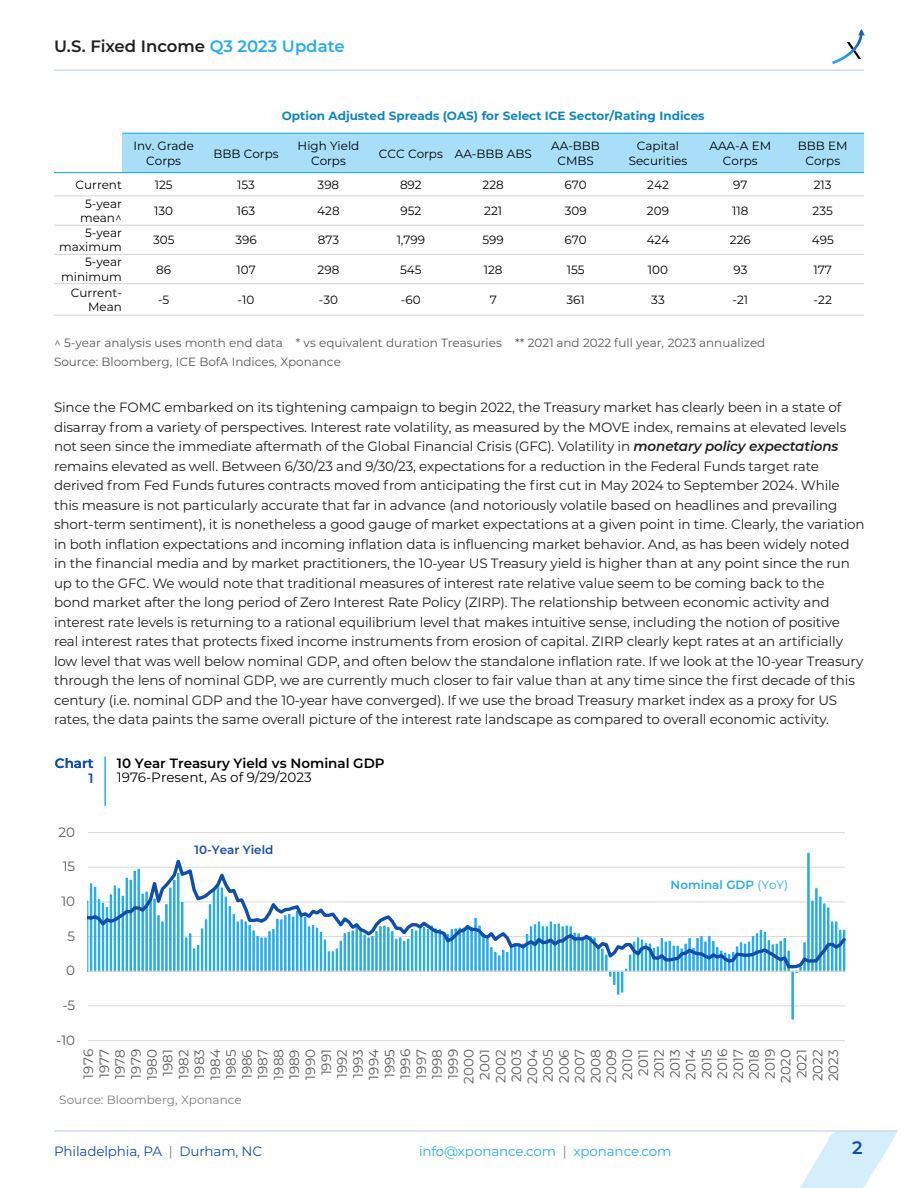
<style>
.page{position:relative;width:918px;height:1188px;background:#fff}
.page>*{position:absolute;margin:0;border:0;box-sizing:border-box;transform-origin:0 0}
.t1{font:600 18px "Montserrat";color:#114dac}
.t2{font:600 16.5px "Montserrat";color:#231f20}
.t3{font:13.5px/19.5px "Montserrat";letter-spacing:-.01em;color:#231f20}
.t4{font:13.5px/15.9px "Montserrat";color:#595959;text-align:right}
.t5{font:600 13.5px "Montserrat";color:#000}
.t6{font:13.5px "Montserrat";letter-spacing:-.01em;color:#26acee}
.t7{font:13.5px "Montserrat";color:#000}
.t8{font:13.5px "Montserrat";letter-spacing:-.01em;color:#114dac}
.t9{font:600 13.5px "Montserrat";color:#114dac}
.t10{font:12px/14.4px "Montserrat";color:#000;text-align:center}
.t11{font:12px/19px "Montserrat";color:#595959}
.t12{font:700 12px "Montserrat";color:#0f86c0}
.t13{font:12px "Montserrat";color:#7f7f7f}
.t14{font:600 12px "Montserrat";color:#26acee}
.t15{font:600 12px "Montserrat";color:#114dac}
.s1{color:#26acee}
.s2{font-weight:600;font-style:italic}
.s3{font-weight:400}
.s4{color:#808080}
</style>
<div class="page">
<svg style="left:800px;top:1131px;width:98px;height:57px"></svg>
<hr style="left:54px;top:1130px;width:843px;height:2px;background:#cfdbee">
<hr style="left:54px;top:69px;width:810px;height:2px;background:#cfdbee">
<svg style="left:832px;top:30px;width:33px;height:34px"></svg>
<div style="left:123px;top:133px;width:82px;height:40px;background:#a8def8"></div>
<div style="left:205px;top:133px;width:82px;height:40px;background:#a8def8"></div>
<div style="left:287px;top:133px;width:83px;height:40px;background:#a8def8"></div>
<div style="left:370px;top:133px;width:82px;height:40px;background:#a8def8"></div>
<div style="left:452px;top:133px;width:82px;height:40px;background:#a8def8"></div>
<div style="left:534px;top:133px;width:83px;height:40px;background:#a8def8"></div>
<div style="left:617px;top:133px;width:82px;height:40px;background:#a8def8"></div>
<div style="left:699px;top:133px;width:83px;height:40px;background:#a8def8"></div>
<div style="left:782px;top:133px;width:82px;height:40px;background:#a8def8"></div>
<hr style="left:123px;top:133px;width:741px;height:1px;background:#26acee">
<hr style="left:54px;top:172px;width:810px;height:1px;background:#26acee">
<hr style="left:54px;top:195px;width:810px;height:1px;background:#d9d9d9">
<hr style="left:54px;top:225px;width:810px;height:1px;background:#d9d9d9">
<hr style="left:54px;top:254px;width:810px;height:1px;background:#d9d9d9">
<hr style="left:54px;top:283px;width:810px;height:1px;background:#d9d9d9">
<hr style="left:54px;top:315px;width:810px;height:1px;background:#d9d9d9">
<hr style="left:54px;top:756px;width:108px;height:1px;background:#fbffff">
<hr style="left:105px;top:756px;width:1px;height:50px;background:#26acee">
<hr style="left:88px;top:1040px;width:757px;height:1px;background:#d9d9d9">
<hr style="left:88px;top:832px;width:757px;height:1px;background:#d9d9d9">
<svg style="left:88px;top:970px;width:758px;height:50px"></svg>
<hr style="left:88px;top:971px;width:757px;height:1px;background:#d9d9d9">
<svg style="left:88px;top:852px;width:758px;height:118px"></svg>
<div style="left:660px;top:872px;width:143px;height:26px;background:#fff"></div>
<div style="left:184px;top:837px;width:101px;height:26px;background:#fff"></div>
<p class="t2" style="left:54px;top:34px;width:292px">U.S. Fixed Income <span class="s1">Q3 2023 Update</span></p>
<p class="t12" style="left:282px;top:107px;width:424px">Option Adjusted Spreads (OAS) for Select ICE Sector/Rating Indices</p>
<p class="t10" style="left:134px;top:139px;width:62px">Inv. Grade<br>Corps</p>
<p class="t10" style="left:214px;top:146px;width:66px">BBB Corps</p>
<p class="t10" style="left:298px;top:139px;width:63px">High Yield<br>Corps</p>
<p class="t10" style="left:379px;top:146px;width:154px">CCC Corps AA-BBB ABS</p>
<p class="t10" style="left:551px;top:139px;width:50px">AA-BBB<br>CMBS</p>
<p class="t10" style="left:629px;top:139px;width:60px">Capital<br>Securities</p>
<p class="t10" style="left:710px;top:139px;width:63px">AAA-A EM<br>Corps</p>
<p class="t10" style="left:798px;top:139px;width:51px">BBB EM<br>Corps</p>
<p class="t10" style="left:76px;top:177px;width:48px">Current</p>
<p class="t10" style="left:155px;top:177px;width:19px">125</p>
<p class="t10" style="left:237px;top:177px;width:19px">153</p>
<p class="t10" style="left:318px;top:177px;width:23px">398</p>
<p class="t10" style="left:400px;top:177px;width:23px">892</p>
<p class="t10" style="left:483px;top:177px;width:23px">228</p>
<p class="t10" style="left:565px;top:177px;width:24px">670</p>
<p class="t10" style="left:647px;top:177px;width:23px">242</p>
<p class="t10" style="left:733px;top:177px;width:16px">97</p>
<p class="t10" style="left:814px;top:177px;width:19px">213</p>
<p class="t10" style="left:80px;top:196px;width:43px">5-year mean^</p>
<p class="t10" style="left:154px;top:203px;width:20px">130</p>
<p class="t10" style="left:237px;top:203px;width:20px">163</p>
<p class="t10" style="left:317px;top:203px;width:24px">428</p>
<p class="t10" style="left:400px;top:203px;width:22px">952</p>
<p class="t10" style="left:484px;top:203px;width:19px">221</p>
<p class="t10" style="left:565px;top:203px;width:23px">309</p>
<p class="t10" style="left:647px;top:203px;width:24px">209</p>
<p class="t10" style="left:732px;top:203px;width:18px">118</p>
<p class="t10" style="left:813px;top:203px;width:22px">235</p>
<p class="t10" style="left:59px;top:225px;width:64px;text-align:right">5-year maximum</p>
<p class="t10" style="left:153px;top:232px;width:23px">305</p>
<p class="t10" style="left:235px;top:232px;width:23px">396</p>
<p class="t10" style="left:318px;top:232px;width:23px">873</p>
<p class="t10" style="left:397px;top:232px;width:30px">1,799</p>
<p class="t10" style="left:483px;top:232px;width:23px">599</p>
<p class="t10" style="left:564px;top:232px;width:24px">670</p>
<p class="t10" style="left:647px;top:232px;width:24px">424</p>
<p class="t10" style="left:730px;top:232px;width:22px">226</p>
<p class="t10" style="left:812px;top:232px;width:23px">495</p>
<p class="t10" style="left:61px;top:254px;width:62px;text-align:right">5-year minimum</p>
<p class="t10" style="left:156px;top:262px;width:16px">86</p>
<p class="t10" style="left:236px;top:262px;width:21px">107</p>
<p class="t10" style="left:318px;top:262px;width:23px">298</p>
<p class="t10" style="left:400px;top:262px;width:23px">545</p>
<p class="t10" style="left:484px;top:262px;width:20px">128</p>
<p class="t10" style="left:567px;top:262px;width:19px">155</p>
<p class="t10" style="left:648px;top:262px;width:22px">100</p>
<p class="t10" style="left:733px;top:262px;width:16px">93</p>
<p class="t10" style="left:814px;top:262px;width:20px">177</p>
<p class="t10" style="left:71px;top:285px;width:53px;text-align:right">Current-<br>Mean</p>
<p class="t10" style="left:158px;top:292px;width:13px">-5</p>
<p class="t10" style="left:238px;top:292px;width:18px">-10</p>
<p class="t10" style="left:319px;top:292px;width:21px">-30</p>
<p class="t10" style="left:401px;top:292px;width:21px">-60</p>
<p class="t10" style="left:490px;top:292px;width:9px">7</p>
<p class="t10" style="left:566px;top:292px;width:20px">361</p>
<p class="t10" style="left:651px;top:292px;width:15px">33</p>
<p class="t10" style="left:732px;top:292px;width:17px">-21</p>
<p class="t10" style="left:814px;top:292px;width:20px">-22</p>
<p class="t11" style="left:54px;top:333px;width:713px">^ 5-year analysis uses month end data * vs equivalent duration Treasuries ** 2021 and 2022 full year, 2023 annualized<br>Source: Bloomberg, ICE BofA Indices, Xponance</p>
<p class="t3" style="left:54px;top:397px;width:812px">Since the FOMC embarked on its tightening campaign to begin 2022, the Treasury market has clearly been in a state of disarray from a variety of perspectives. Interest rate volatility, as measured by the MOVE index, remains at elevated levels not seen since the immediate aftermath of the Global Financial Crisis (GFC). Volatility in <span class="s2">monetary policy expectations </span>remains elevated as well. Between 6/30/23 and 9/30/23, expectations for a reduction in the Federal Funds target rate derived from Fed Funds futures contracts moved from anticipating the first cut in May 2024 to September 2024. While this measure is not particularly accurate that far in advance (and notoriously volatile based on headlines and prevailing short-term sentiment), it is nonetheless a good gauge of market expectations at a given point in time. Clearly, the variation in both inflation expectations and incoming inflation data is influencing market behavior. And, as has been widely noted in the financial media and by market practitioners, the 10-year US Treasury yield is higher than at any point since the run up to the GFC. We would note that traditional measures of interest rate relative value seem to be coming back to the<br>bond market after the long period of Zero Interest Rate Policy (ZIRP). The relationship between economic activity and interest rate levels is returning to a rational equilibrium level that makes intuitive sense, including the notion of positive real interest rates that protects fixed income instruments from erosion of capital. ZIRP clearly kept rates at an artificially low level that was well below nominal GDP, and often below the standalone inflation rate. If we look at the 10-year Treasury through the lens of nominal GDP, we are currently much closer to fair value than at any time since the first decade of this century (i.e. nominal GDP and the 10-year have converged). If we use the broad Treasury market index as a proxy for US rates, the data paints the same overall picture of the interest rate landscape as compared to overall economic activity.</p>
<p class="t5" style="left:117px;top:753px;width:269px">10 Year Treasury Yield vs Nominal GDP</p>
<p class="t9" style="left:55px;top:754px;width:40px">Chart</p>
<p class="t9" style="left:88px;top:769px;width:7px">1</p>
<p class="t7" style="left:117px;top:768px;width:196px">1976-Present, As of 9/29/2023</p>
<p class="t4" style="left:59px;top:823px;width:18px">20</p>
<p class="t4" style="left:63px;top:858px;width:14px">15</p>
<p class="t4" style="left:61px;top:893px;width:15px">10</p>
<p class="t4" style="left:68px;top:927px;width:9px">5</p>
<p class="t4" style="left:66px;top:962px;width:10px">0</p>
<p class="t15" style="left:195px;top:841px;width:80px">10-Year Yield</p>
<p class="t14" style="left:671px;top:876px;width:119px">Nominal GDP <span class="s3">(YoY)</span></p>
<p class="t4" style="left:62px;top:997px;width:14px">-5</p>
<p class="t4" style="left:56px;top:1031px;width:21px">-10</p>
<p class="t4" style="left:80px;top:1084px;width:36px;rotate:-90deg">1976<br>1977<br>1978<br>1979<br>1980<br>1981<br>1982<br>1983<br>1984<br>1985<br>1986<br>1987<br>1988<br>1989<br>1990<br>1991<br>1992<br>1993<br>1994<br>1995<br>1996<br>1997<br>1998<br>1999<br>2000<br>2001<br>2002<br>2003<br>2004<br>2005<br>2006<br>2007<br>2008<br>2009<br>2010<br>2011<br>2012<br>2013<br>2014<br>2015<br>2016<br>2017<br>2018<br>2019<br>2020<br>2021<br>2022<br>2023</p>
<p class="t13" style="left:59px;top:1092px;width:184px">Source: Bloomberg, Xponance</p>
<p class="t8" style="left:54px;top:1142px;width:210px">Philadelphia, PA <span class="s4">|</span> Durham, NC</p>
<p class="t6" style="left:419px;top:1142px;width:254px">info@xponance.com <span class="s4">|</span> xponance.com</p>
<h1 class="t1" style="left:852px;top:1135px;width:12px">2</h1>
</div>
